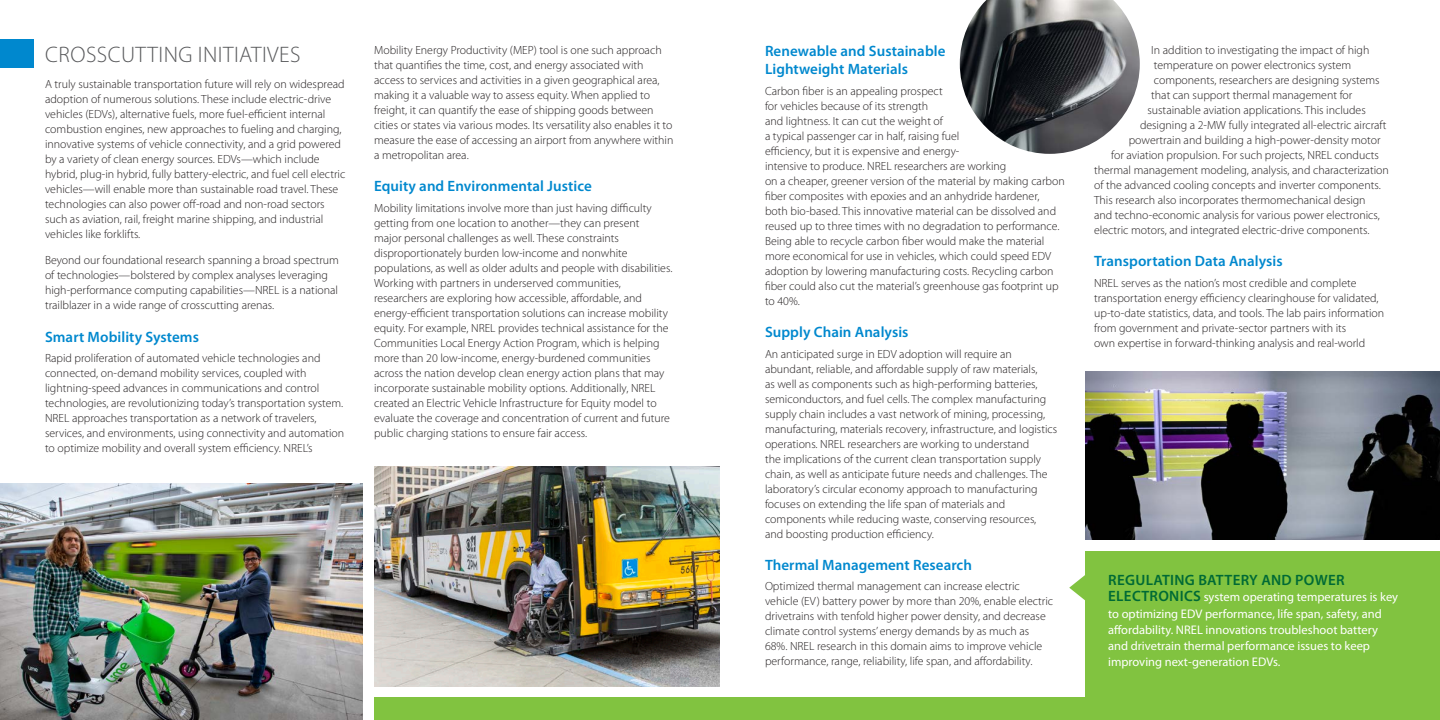
<style>
.page{position:relative;width:1440px;height:720px;background:#fff}
.page>*{position:absolute;margin:0;border:0;box-sizing:border-box;transform-origin:0 0}
.H2_-_18pt_Light_Uppe{font:300 22.5px "Myriad Pro";letter-spacing:.02em;color:#57585a}
.H5_-_12pt_Semibold{font:600 15px/18px "Myriad Pro";letter-spacing:.005em;color:#0088ce}
.Overlay_Text_body{font:600 15px "Myriad Pro";letter-spacing:.02em;color:#006a35}
.Overlay_Text_body-2{font:12.5px/16.2px "Myriad Pro";color:#fff}
.Body_-_9pt_Regular{font:300 11.88px/15px "Myriad Pro";color:#231f20}
.s1{font-weight:600;font-size:15px;color:#006a35}
</style>
<div class="page">
<div style="left:1086px;top:551px;width:354px;height:152px;background:#81c340"></div>
<img style="left:0;top:484px;width:363px;height:236px">
<img style="left:374px;top:467px;width:346px;height:219px">
<div style="left:374px;top:698px;width:1066px;height:22px;background:#81c340"></div>
<div style="left:0;top:39px;width:34px;height:29px;background:#0088ce"></div>
<img style="left:960px;top:0;width:180px;height:154px">
<img style="left:1086px;top:371px;width:354px;height:169px">
<svg style="left:1069px;top:574px;width:17px;height:27px"></svg>
<p class="H2_-_18pt_Light_Uppe" style="left:45px;top:41px;width:257px">CROSSCUTTING INITIATIVES</p>
<p class="Body_-_9pt_Regular" style="left:45px;top:77px;width:302px">A truly sustainable transportation future will rely on widespread adoption of numerous solutions. These include electric-drive vehicles (EDVs), alternative fuels, more fuel-efficient internal combustion engines, new approaches to fueling and charging, innovative systems of vehicle connectivity, and a grid powered by a variety of clean energy sources. EDVs—which include hybrid, plug-in hybrid, fully battery-electric, and fuel cell electric vehicles—will enable more than sustainable road travel. These technologies can also power off-road and non-road sectors such as aviation, rail, freight marine shipping, and industrial vehicles like forklifts.</p>
<p class="Body_-_9pt_Regular" style="left:45px;top:253px;width:295px">Beyond our foundational research spanning a broad spectrum of technologies—bolstered by complex analyses leveraging high-performance computing capabilities—NREL is a national trailblazer in a wide range of crosscutting arenas.</p>
<p class="H5_-_12pt_Semibold" style="left:45px;top:327px;width:156px">Smart Mobility Systems</p>
<p class="Body_-_9pt_Regular" style="left:45px;top:351px;width:301px">Rapid proliferation of automated vehicle technologies and connected, on-demand mobility services, coupled with lightning-speed advances in communications and control technologies, are revolutionizing today’s transportation system.<br>NREL approaches transportation as a network of travelers, services, and environments, using connectivity and automation to optimize mobility and overall system efficiency. NREL’s</p>
<p class="Body_-_9pt_Regular" style="left:374px;top:42px;width:301px">Mobility Energy Productivity (MEP) tool is one such approach that quantifies the time, cost, and energy associated with access to services and activities in a given geographical area, making it a valuable way to assess equity. When applied to freight, it can quantify the ease of shipping goods between cities or states via various modes. Its versatility also enables it to measure the ease of accessing an airport from anywhere within a metropolitan area.</p>
<p class="H5_-_12pt_Semibold" style="left:374px;top:177px;width:219px">Equity and Environmental Justice</p>
<p class="Body_-_9pt_Regular" style="left:374px;top:200px;width:300px">Mobility limitations involve more than just having difficulty getting from one location to another—they can present<br>major personal challenges as well. These constraints disproportionately burden low-income and nonwhite populations, as well as older adults and people with disabilities.<br>Working with partners in underserved communities, researchers are exploring how accessible, affordable, and energy-efficient transportation solutions can increase mobility equity. For example, NREL provides technical assistance for the Communities Local Energy Action Program, which is helping more than 20 low-income, energy-burdened communities across the nation develop clean energy action plans that may incorporate sustainable mobility options. Additionally, NREL created an Electric Vehicle Infrastructure for Equity model to evaluate the coverage and concentration of current and future public charging stations to ensure fair access.</p>
<p class="H5_-_12pt_Semibold" style="left:765px;top:42px;width:182px">Renewable and Sustainable<br>Lightweight Materials</p>
<p class="Body_-_9pt_Regular" style="left:765px;top:83px;width:301px">Carbon fiber is an appealing prospect<br>for vehicles because of its strength<br>and lightness. It can cut the weight of<br>a typical passenger car in half, raising fuel<br>efficiency, but it is expensive and energy-<br>intensive to produce. NREL researchers are working<br>on a cheaper, greener version of the material by making carbon fiber composites with epoxies and an anhydride hardener, both bio-based. This innovative material can be dissolved and reused up to three times with no degradation to performance.<br>Being able to recycle carbon fiber would make the material more economical for use in vehicles, which could speed EDV adoption by lowering manufacturing costs. Recycling carbon fiber could also cut the material’s greenhouse gas footprint up to 40%.</p>
<p class="H5_-_12pt_Semibold" style="left:765px;top:323px;width:145px">Supply Chain Analysis</p>
<p class="Body_-_9pt_Regular" style="left:765px;top:346px;width:294px">An anticipated surge in EDV adoption will require an abundant, reliable, and affordable supply of raw materials,<br>as well as components such as high-performing batteries, semiconductors, and fuel cells. The complex manufacturing supply chain includes a vast network of mining, processing, manufacturing, materials recovery, infrastructure, and logistics operations. NREL researchers are working to understand<br>the implications of the current clean transportation supply chain, as well as anticipate future needs and challenges. The laboratory’s circular economy approach to manufacturing focuses on extending the life span of materials and components while reducing waste, conserving resources, and boosting production efficiency.</p>
<p class="H5_-_12pt_Semibold" style="left:765px;top:555px;width:209px">Thermal Management Research</p>
<p class="Body_-_9pt_Regular" style="left:765px;top:579px;width:290px">Optimized thermal management can increase electric vehicle (EV) battery power by more than 20%, enable electric drivetrains with tenfold higher power density, and decrease climate control systems’ energy demands by as much as 68%. NREL research in this domain aims to improve vehicle performance, range, reliability, life span, and affordability.</p>
<p class="Body_-_9pt_Regular" style="left:1151px;top:42px;width:220px">In addition to investigating the impact of high</p>
<p class="Body_-_9pt_Regular" style="left:1154px;top:57px;width:199px">temperature on power electronics system</p>
<p class="Body_-_9pt_Regular" style="left:1154px;top:72px;width:227px">components, researchers are designing systems</p>
<p class="Body_-_9pt_Regular" style="left:1151px;top:87px;width:203px">that can support thermal management for</p>
<p class="Body_-_9pt_Regular" style="left:1148px;top:102px;width:220px">sustainable aviation applications. This includes</p>
<p class="Body_-_9pt_Regular" style="left:1140px;top:117px;width:248px">designing a 2-MW fully integrated all-electric aircraft</p>
<p class="Body_-_9pt_Regular" style="left:1129px;top:132px;width:253px">powertrain and building a high-power-density motor</p>
<p class="Body_-_9pt_Regular" style="left:1111px;top:147px;width:269px">for aviation propulsion. For such projects, NREL conducts</p>
<p class="Body_-_9pt_Regular" style="left:1094px;top:162px;width:296px">thermal management modeling, analysis, and characterization</p>
<p class="Body_-_9pt_Regular" style="left:1094px;top:177px;width:288px">of the advanced cooling concepts and inverter components.</p>
<p class="Body_-_9pt_Regular" style="left:1094px;top:192px;width:273px">This research also incorporates thermomechanical design</p>
<p class="Body_-_9pt_Regular" style="left:1094px;top:207px;width:287px">and techno-economic analysis for various power electronics,</p>
<p class="Body_-_9pt_Regular" style="left:1094px;top:222px;width:277px">electric motors, and integrated electric-drive components.</p>
<p class="H5_-_12pt_Semibold" style="left:1094px;top:252px;width:190px">Transportation Data Analysis</p>
<p class="Body_-_9pt_Regular" style="left:1094px;top:275px;width:292px">NREL serves as the nation’s most credible and complete transportation energy efficiency clearinghouse for validated, up-to-date statistics, data, and tools. The lab pairs information from government and private-sector partners with its<br>own expertise in forward-thinking analysis and real-world</p>
<p class="Overlay_Text_body" style="left:1108px;top:570px;width:238px">REGULATING BATTERY AND POWER</p>
<p class="Overlay_Text_body-2" style="left:1108px;top:589px;width:292px"><span class="s1">ELECTRONICS</span> system operating temperatures is key to optimizing EDV performance, life span, safety, and affordability. NREL innovations troubleshoot battery and drivetrain thermal performance issues to keep improving next-generation EDVs.</p>
</div>
